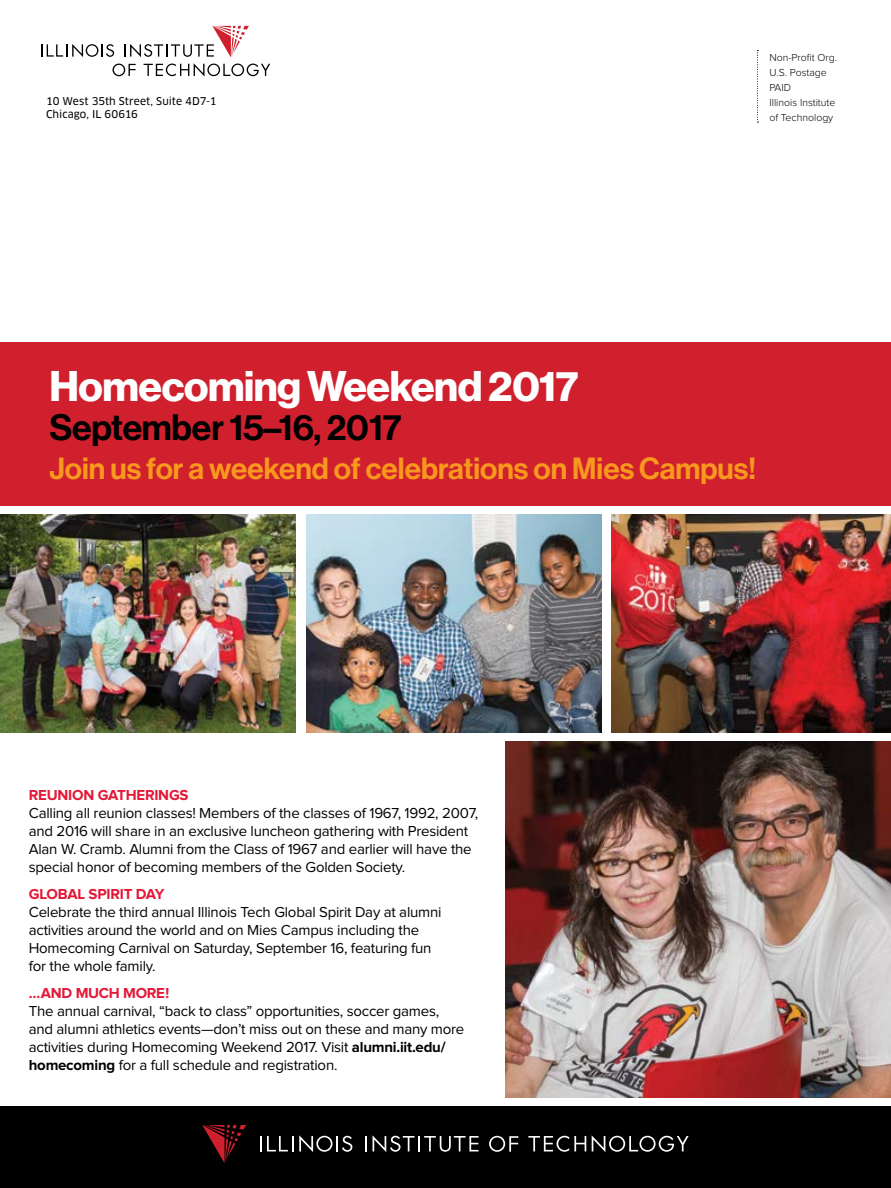
<style>
.page{position:relative;width:891px;height:1188px;background:#fff}
.page>*{position:absolute;margin:0;border:0;box-sizing:border-box;transform-origin:0 0}
.t1{font:42px "N Haas Grotesk DS Pro 75 Bd";letter-spacing:-.01em;color:#fff}
.t2{font:36px "N Haas Grotesk DS Pro 65 Md";letter-spacing:-.01em;color:#000}
.t3{font:30px "N Haas Grotesk DS Pro 65 Md";color:#f8991d}
.t4{font:15px/18px "Proxima Nova";letter-spacing:-.015em;color:#000}
.t5{font:700 15px "Proxima Nova";letter-spacing:-.015em;color:#e31837}
.t6{font:300 10.5px/15px "Proxima Nova";color:#000}
.t7{font:10.5px/13.5px "Clan OT News";letter-spacing:.005em;color:#000}
.s1{font-weight:700}
</style>
<div class="page">
<svg style="left:42px;top:44px;width:72px;height:13px"></svg>
<svg style="left:144px;top:63px;width:126px;height:14px"></svg>
<svg style="left:113px;top:64px;width:23px;height:12px"></svg>
<svg style="left:124px;top:26px;width:125px;height:31px"></svg>
<svg style="left:757px;top:50px;width:1px;height:73px"></svg>
<div style="left:0;top:1107px;width:891px;height:81px;background:#000"></div>
<div style="left:0;top:342px;width:891px;height:164px;background:#d0202e"></div>
<img style="left:0;top:514px;width:295px;height:219px">
<img style="left:612px;top:514px;width:279px;height:219px">
<img style="left:506px;top:742px;width:385px;height:356px">
<img style="left:307px;top:514px;width:295px;height:219px">
<svg style="left:202px;top:1125px;width:44px;height:38px"></svg>
<svg style="left:365px;top:1136px;width:2px;height:15px"></svg>
<svg style="left:261px;top:1135px;width:91px;height:17px"></svg>
<svg style="left:373px;top:1135px;width:106px;height:17px"></svg>
<svg style="left:528px;top:1136px;width:58px;height:16px"></svg>
<svg style="left:592px;top:1135px;width:97px;height:17px"></svg>
<svg style="left:489px;top:1136px;width:29px;height:16px"></svg>
<p class="t7" style="left:46px;top:94px;width:172px">10 West 35th Street, Suite 4D7-1<br>Chicago, IL 60616</p>
<p class="t6" style="left:769px;top:50px;width:69px">Non-Profit Org.<br>U.S. Postage<br>PAID<br>Illinois Institute of Technology</p>
<h1 class="t1" style="left:50px;top:361px;width:531px">Homecoming Weekend 2017</h1>
<h2 class="t2" style="left:50px;top:406px;width:354px">September 15–16, 2017</h2>
<h3 class="t3" style="left:50px;top:451px;width:708px">Join us for a weekend of celebrations on Mies Campus!</h3>
<p class="t5" style="left:29px;top:788px;width:161px">REUNION GATHERINGS</p>
<p class="t4" style="left:29px;top:804px;width:451px">Calling all reunion classes! Members of the classes of 1967, 1992, 2007, and 2016 will share in an exclusive luncheon gathering with President Alan W. Cramb. Alumni from the Class of 1967 and earlier will have the special honor of becoming members of the Golden Society.</p>
<p class="t5" style="left:29px;top:887px;width:137px">GLOBAL SPIRIT DAY</p>
<p class="t4" style="left:29px;top:903px;width:414px">Celebrate the third annual Illinois Tech Global Spirit Day at alumni activities around the world and on Mies Campus including the Homecoming Carnival on Saturday, September 16, featuring fun for the whole family.</p>
<p class="t5" style="left:29px;top:986px;width:142px">…AND MUCH MORE!</p>
<p class="t4" style="left:29px;top:1002px;width:437px">The annual carnival, “back to class” opportunities, soccer games, and alumni athletics events—don’t miss out on these and many more activities during Homecoming Weekend 2017. Visit <span class="s1">alumni.iit.edu/ homecoming</span> for a full schedule and registration.</p>
</div>
